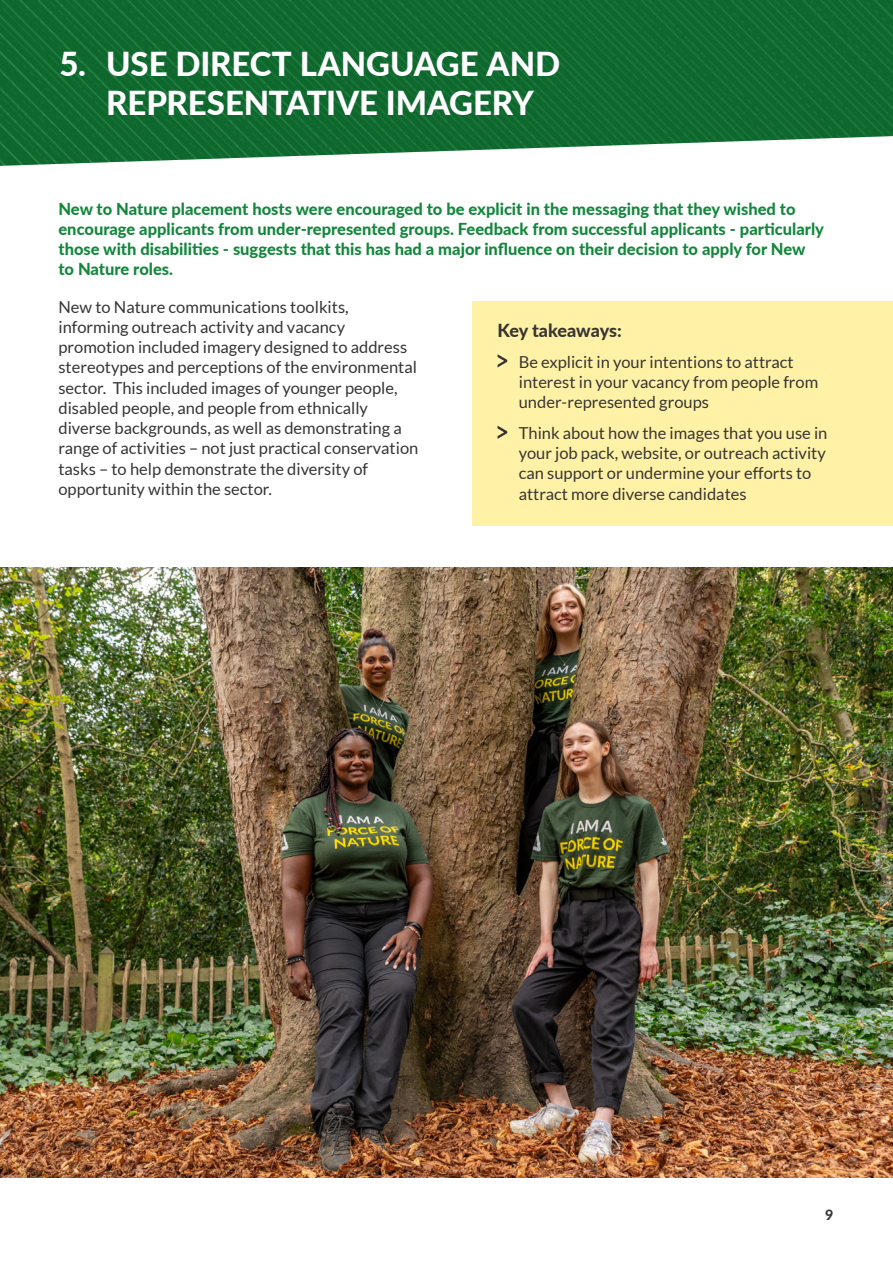
<style>
.page{position:relative;width:893px;height:1263px;background:#fff}
.page>*{position:absolute;margin:0;border:0;box-sizing:border-box;transform-origin:0 0}
.t1{font:800 33px/39px "Lato";letter-spacing:-.005em;color:#fff}
.t2{font:800 18px "Lato";letter-spacing:-.01em;color:#373534}
.t3{font:16.5px/20.2px "Lato";color:#373534}
.t4{font:800 16.5px/20.2px "Lato";color:#13873c}
.t5{font:800 14.25px "Lato";color:#373534}
</style>
<div class="page">
<div style="left:472px;top:301px;width:421px;height:224px;background:#fff2a6"></div>
<img style="left:0;top:0;width:893px;height:166px">
<svg style="left:497px;top:354px;width:10px;height:13px"></svg>
<svg style="left:497px;top:426px;width:10px;height:13px"></svg>
<img style="left:0;top:568px;width:893px;height:610px">
<h2 class="t1" style="left:106px;top:43px;width:455px;text-indent:-47px">5. USE DIRECT LANGUAGE AND<br>REPRESENTATIVE IMAGERY</h2>
<p class="t4" style="left:58px;top:198px;width:767px">New to Nature placement hosts were encouraged to be explicit in the messaging that they wished to encourage applicants from under-represented groups. Feedback from successful applicants - particularly those with disabilities - suggests that this has had a major influence on their decision to apply for New to Nature roles.</p>
<p class="t3" style="left:58px;top:296px;width:361px">New to Nature communications toolkits, informing outreach activity and vacancy promotion included imagery designed to address stereotypes and perceptions of the environmental sector. This included images of younger people, disabled people, and people from ethnically diverse backgrounds, as well as demonstrating a range of activities – not just practical conservation tasks – to help demonstrate the diversity of opportunity within the sector.</p>
<h3 class="t2" style="left:497px;top:317px;width:126px">Key takeaways:</h3>
<p class="t3" style="left:519px;top:351px;width:301px">Be explicit in your intentions to attract interest in your vacancy from people from under-represented groups</p>
<p class="t3" style="left:519px;top:423px;width:310px">Think about how the images that you use in your job pack, website, or outreach activity can support or undermine your efforts to attract more diverse candidates</p>
<p class="t5" style="left:825px;top:1205px;width:10px">9</p>
</div>
